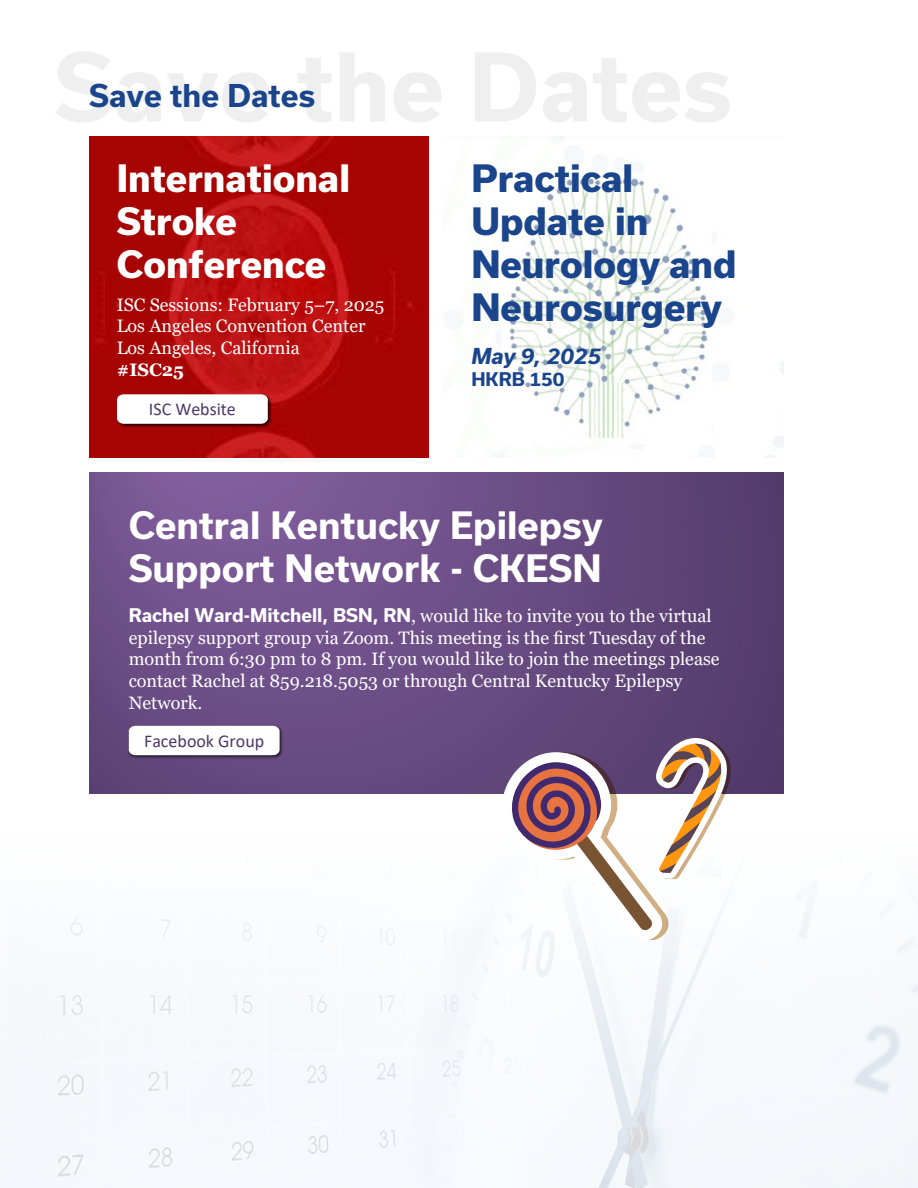
<style>
.page{position:relative;width:918px;height:1188px;background:#fff}
.page>*{position:absolute;margin:0;border:0;box-sizing:border-box;transform-origin:0 0}
.t1{font:700 36px/43.2px "Usual";color:#fff}
.t2{font:800 36px/43.2px "Usual";color:#1a458c}
.t3{font:800 36px/43.2px "Usual";color:#fff}
.t4{font:700 30px "Usual";color:#1a458c}
.t5{font:italic 700 21px "Usual";color:#1a458c}
.t6{font:18px/21.6px "Georgia";color:#fff}
.t7{font:18px "Calibri";color:#4d3765}
.t8{font:700 18px "Usual";color:#1a458c}
.t9{font:700 18px "Georgia";color:#fff}
.s1{font-family:"Usual";font-weight:700}
</style>
<div class="page">
<img style="left:1px;top:791px;width:917px;height:397px">
<svg style="left:89px;top:473px;width:694px;height:321px;background:#694b83"></svg>
<div style="left:128px;top:725px;width:156px;height:34px;background:#000;opacity:.75"></div>
<svg style="left:129px;top:726px;width:151px;height:29px"></svg>
<img style="left:454px;top:137px;width:329px;height:321px">
<img style="left:89px;top:137px;width:340px;height:321px">
<div style="left:116px;top:394px;width:156px;height:34px;background:#000;opacity:.75"></div>
<svg style="left:117px;top:394px;width:151px;height:30px"></svg>
<svg style="left:501px;top:738px;width:230px;height:204px"></svg>
<h2 class="t4" style="left:89px;top:79px;width:228px">Save the Dates</h2>
<h1 class="t3" style="left:117px;top:156px;width:235px">International<br>Stroke<br>Conference</h1>
<p class="t6" style="left:117px;top:294px;width:269px">ISC Sessions: February 5–7, 2025<br>Los Angeles Convention Center<br>Los Angeles, California</p>
<p class="t9" style="left:117px;top:358px;width:69px">#ISC25</p>
<p class="t7" style="left:149px;top:397px;width:89px">ISC Website</p>
<h1 class="t2" style="left:471px;top:156px;width:267px">Practical<br>Update in<br>Neurology and<br>Neurosurgery</h1>
<p class="t5" style="left:471px;top:344px;width:132px">May 9, 2025</p>
<p class="t8" style="left:471px;top:369px;width:95px">HKRB 150</p>
<h1 class="t1" style="left:129px;top:503px;width:476px">Central Kentucky Epilepsy<br>Support Network - CKESN</h1>
<p class="t6" style="left:129px;top:606px;width:592px"><span class="s1">Rachel Ward-Mitchell, BSN, RN</span>, would like to invite you to the virtual epilepsy support group via Zoom. This meeting is the first Tuesday of the month from 6:30 pm to 8 pm. If you would like to join the meetings please contact Rachel at 859.218.5053 or through Central Kentucky Epilepsy Network.</p>
<p class="t7" style="left:144px;top:728px;width:122px">Facebook Group</p>
</div>
